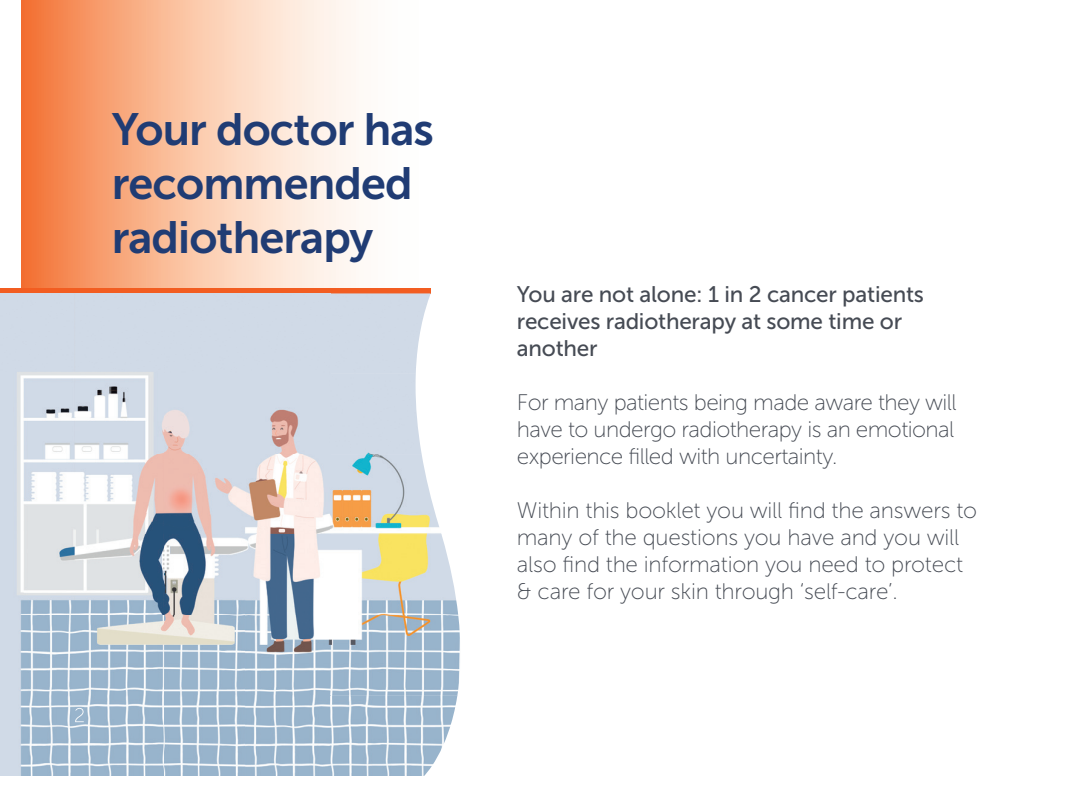
<style>
.page{position:relative;width:1092px;height:787px;background:#fff}
.page>*{position:absolute;margin:0;border:0;box-sizing:border-box;transform-origin:0 0}
.t1{font:45px/54px "Museo Sans 700";letter-spacing:-.02em;color:#203c74}
.t2{font:22.5px/27px "Museo Sans 100";letter-spacing:-.01em;color:#464b54;text-align:justify}
.t3{font:22.5px/27px "Museo Sans 500";letter-spacing:-.01em;color:#464b54}
</style>
<div class="page">
<svg style="left:21px;top:0;width:335px;height:288px;background:#fac0a0"></svg>
<div style="left:0;top:288px;width:431px;height:5px;background:#f25d21"></div>
<div style="left:0;top:293px;width:431px;height:80px;background:#d0dae7"></div>
<img style="left:0;top:373px;width:421px;height:81px">
<img style="left:0;top:454px;width:441px;height:80px">
<img style="left:0;top:534px;width:458px;height:81px">
<img style="left:0;top:615px;width:460px;height:80px">
<img style="left:0;top:695px;width:457px;height:81px">
<img style="left:75px;top:708px;width:9px;height:14px">
<h1 class="t1" style="left:112px;top:103px;width:324px">Your doctor has recommended radiotherapy</h1>
<p class="t3" style="left:517px;top:281px;width:408px">You are not alone: 1 in 2 cancer patients receives radiotherapy at some time or another</p>
<p class="t2" style="left:517px;top:389px;width:441px">For many patients being made aware they will have to undergo radiotherapy is an emotional experience filled with uncertainty.</p>
<p class="t2" style="left:517px;top:497px;width:462px;text-align:left">Within this booklet you will find the answers to many of the questions you have and you will also find the information you need to protect &amp; care for your skin through ‘self-care’.</p>
</div>
